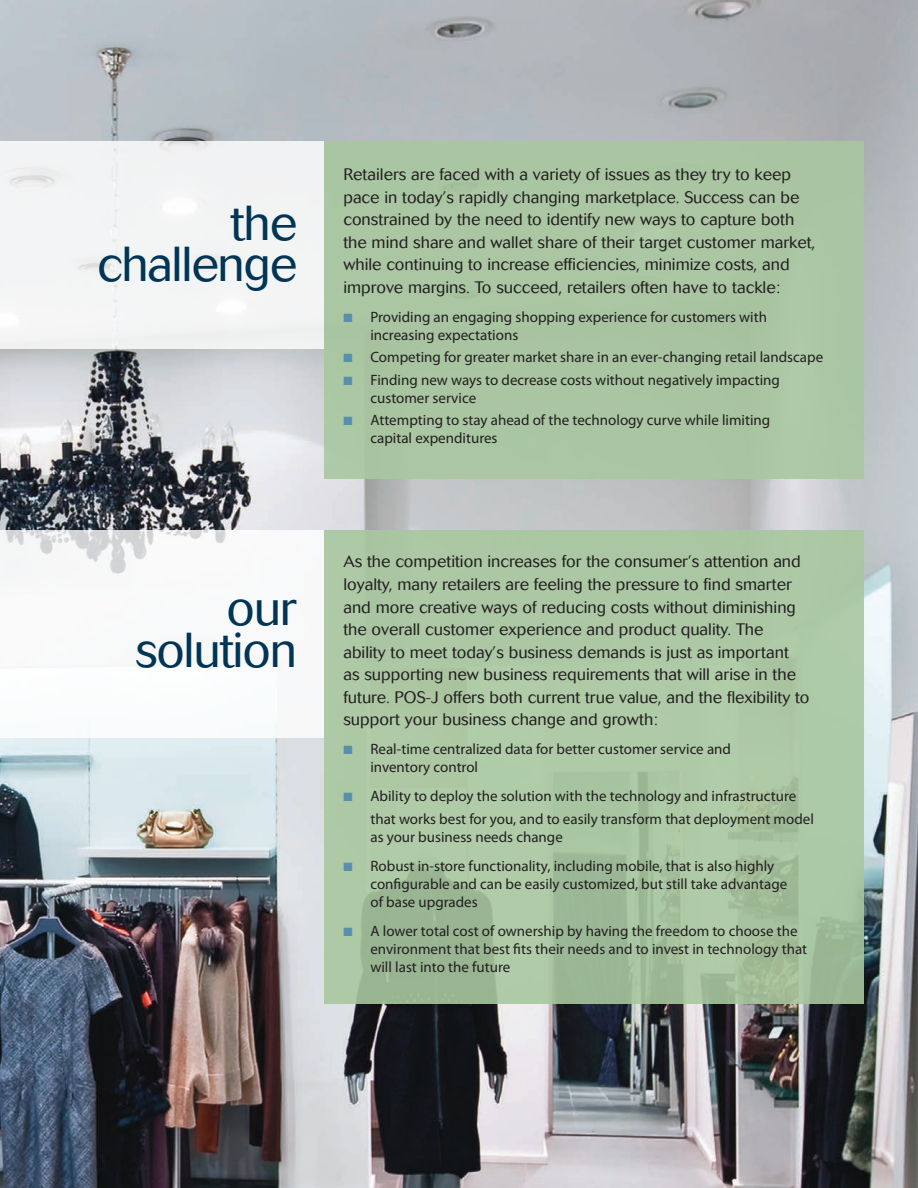
<style>
.page{position:relative;width:918px;height:1188px;background:#fff}
.page>*{position:absolute;margin:0;border:0;box-sizing:border-box;transform-origin:0 0}
.t1{font:300 48.6px/41.8px "Cosmos";letter-spacing:-.025em;color:#003555;text-align:right}
.Inside_Subhead{font:300 16.5px/22.5px "Cosmos";color:#231f20}
.t2{font:15px/18px "Myriad Pro";color:#231f20}
.s1{color:#588faa}
</style>
<div class="page">
<img style="left:0;top:0;width:918px;height:1188px">
<div style="left:324px;top:141px;width:540px;height:338px;background:#a9c5a2"></div>
<div style="left:0;top:141px;width:324px;height:208px;background:#f2f4f4"></div>
<svg style="left:324px;top:530px;width:540px;height:473px;background:#a9c5a1"></svg>
<svg style="left:0;top:530px;width:324px;height:208px"></svg>
<p class="t1" style="left:97px;top:202px;width:201px">the challenge</p>
<p class="t1" style="left:136px;top:588px;width:163px">our solution</p>
<p class="Inside_Subhead" style="left:343px;top:163px;width:473px">Retailers are faced with a variety of issues as they try to keep pace in today’s rapidly changing marketplace. Success can be constrained by the need to identify new ways to capture both the mind share and wallet share of their target customer market, while continuing to increase efficiencies, minimize costs, and improve margins. To succeed, retailers often have to tackle:</p>
<p class="t2" style="left:370px;top:308px;width:398px;text-indent:-27px"><span class="s1">■</span> Providing an engaging shopping experience for customers with increasing expectations</p>
<p class="t2" style="left:343px;top:348px;width:481px"><span class="s1">■</span> Competing for greater market share in an ever-changing retail landscape</p>
<p class="t2" style="left:370px;top:371px;width:411px;text-indent:-27px"><span class="s1">■</span> Finding new ways to decrease costs without negatively impacting customer service</p>
<p class="t2" style="left:370px;top:411px;width:401px;text-indent:-27px"><span class="s1">■</span> Attempting to stay ahead of the technology curve while limiting capital expenditures</p>
<p class="Inside_Subhead" style="left:343px;top:551px;width:468px">As the competition increases for the consumer’s attention and loyalty, many retailers are feeling the pressure to find smarter and more creative ways of reducing costs without diminishing the overall customer experience and product quality. The ability to meet today’s business demands is just as important<br>as supporting new business requirements that will arise in the future. POS-J offers both current true value, and the flexibility to support your business change and growth:</p>
<p class="t2" style="left:370px;top:740px;width:362px;text-indent:-27px"><span class="s1">■</span> Real-time centralized data for better customer service and inventory control</p>
<p class="t2" style="left:370px;top:785px;width:445px;line-height:22.5px;text-indent:-27px"><span class="s1">■</span> Ability to deploy the solution with the technology and infrastructure that works best for you, and to easily transform that deployment model</p>
<p class="t2" style="left:370px;top:828px;width:194px">as your business needs change</p>
<p class="t2" style="left:370px;top:857px;width:418px;text-indent:-27px"><span class="s1">■</span> Robust in-store functionality, including mobile, that is also highly configurable and can be easily customized, but still take advantage of base upgrades</p>
<p class="t2" style="left:370px;top:922px;width:438px;text-indent:-27px"><span class="s1">■</span> A lower total cost of ownership by having the freedom to choose the environment that best fits their needs and to invest in technology that will last into the future</p>
</div>
